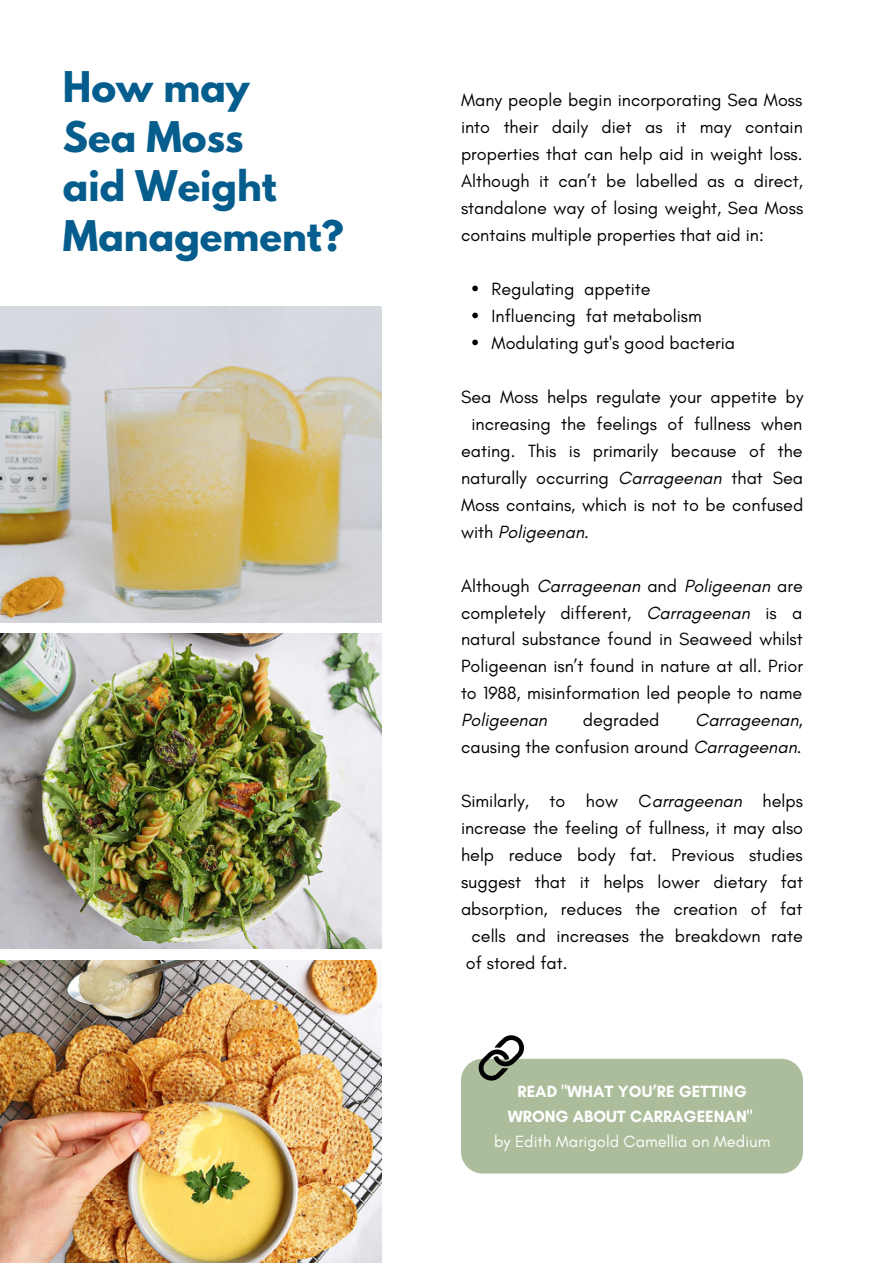
<style>
.page{position:relative;width:893px;height:1264px;background:#fff}
.page>*{position:absolute;margin:0;border:0;box-sizing:border-box;transform-origin:0 0}
.t1{font:700 37.5px/49.5px "League Spartan";color:#055d8d}
.t2{font:18px/27px "Glacial Indifference";color:#000;text-align:justify}
.t3{font:italic 18px "Glacial Indifference";color:#000}
.t4{font:700 16.65px/24.8px "Glacial Indifference";color:#fff;text-align:center}
.t5{font:16.65px "Glacial Indifference";color:#fff}
.s1{font-style:italic}
.s2{font-style:normal}
</style>
<div class="page">
<img style="left:0;top:960px;width:381px;height:302px">
<img style="left:0;top:634px;width:381px;height:314px">
<img style="left:0;top:307px;width:381px;height:315px">
<div style="left:461px;top:1058px;width:341px;height:115px;background:#abbd9a;border-radius:22px"></div>
<svg style="left:478px;top:1035px;width:46px;height:46px"></svg>
<svg style="left:472px;top:285px;width:6px;height:6px"></svg>
<svg style="left:472px;top:312px;width:6px;height:6px"></svg>
<svg style="left:472px;top:339px;width:6px;height:6px"></svg>
<h1 class="t1" style="left:63px;top:67px;width:282px">How may<br>Sea Moss<br>aid Weight<br>Management?</h1>
<p class="t2" style="left:461px;top:86px;width:344px">Many people begin incorporating Sea Moss into their daily diet as it may contain properties that can help aid in weight loss.<br>Although it can’t be labelled as a direct, standalone way of losing weight, Sea Moss contains multiple properties that aid in:</p>
<p class="t2" style="left:491px;top:275px;width:245px;text-align:left">Regulating appetite<br>Influencing fat metabolism<br>Modulating gut's good bacteria</p>
<p class="t2" style="left:461px;top:383px;width:344px">Sea Moss helps regulate your appetite by</p>
<p class="t2" style="left:471px;top:410px;width:332px">increasing the feelings of fullness when</p>
<p class="t2" style="left:461px;top:437px;width:343px">eating. This is primarily because of the</p>
<p class="t2" style="left:461px;top:464px;width:343px">naturally occurring <span class="s1">Carrageenan</span> that Sea</p>
<p class="t2" style="left:461px;top:490px;width:344px">Moss contains, which is not to be confused</p>
<p class="t3" style="left:461px;top:520px;width:129px"><span class="s2">with</span> Poligeenan<span class="s2">.</span></p>
<p class="t2" style="left:461px;top:571px;width:343px">Although <span class="s1">Carrageenan</span> and <span class="s1">Poligeenan</span> are completely different, <span class="s1">Carrageenan</span> is a natural substance found in Seaweed whilst Poligeenan isn’t found in nature at all. Prior to 1988, misinformation led people to name</p>
<p class="t3" style="left:461px;top:709px;width:88px">Poligeenan</p>
<p class="t2" style="left:583px;top:706px;width:78px">degraded</p>
<p class="t2" style="left:461px;top:706px;width:343px;text-align:right"><span class="s1">Carrageenan</span>,<br>causing the confusion around <span class="s1">Carrageenan</span>.</p>
<p class="t2" style="left:461px;top:787px;width:343px">Similarly, to how C<span class="s1">arrageenan</span> helps</p>
<p class="t2" style="left:461px;top:814px;width:343px">increase the feeling of fullness, it may also</p>
<p class="t2" style="left:461px;top:841px;width:343px">help reduce body fat. Previous studies</p>
<p class="t2" style="left:461px;top:868px;width:343px">suggest that it helps lower dietary fat</p>
<p class="t2" style="left:461px;top:895px;width:343px">absorption, reduces the creation of fat</p>
<p class="t2" style="left:471px;top:922px;width:333px">cells and increases the breakdown rate</p>
<p class="t2" style="left:466px;top:949px;width:103px">of stored fat.</p>
<p class="t4" style="left:507px;top:1079px;width:246px">READ "WHAT YOU’RE GETTING<br>WRONG ABOUT CARRAGEENAN"</p>
<p class="t5" style="left:494px;top:1130px;width:278px">by Edith Marigold Camellia on Medium</p>
</div>
